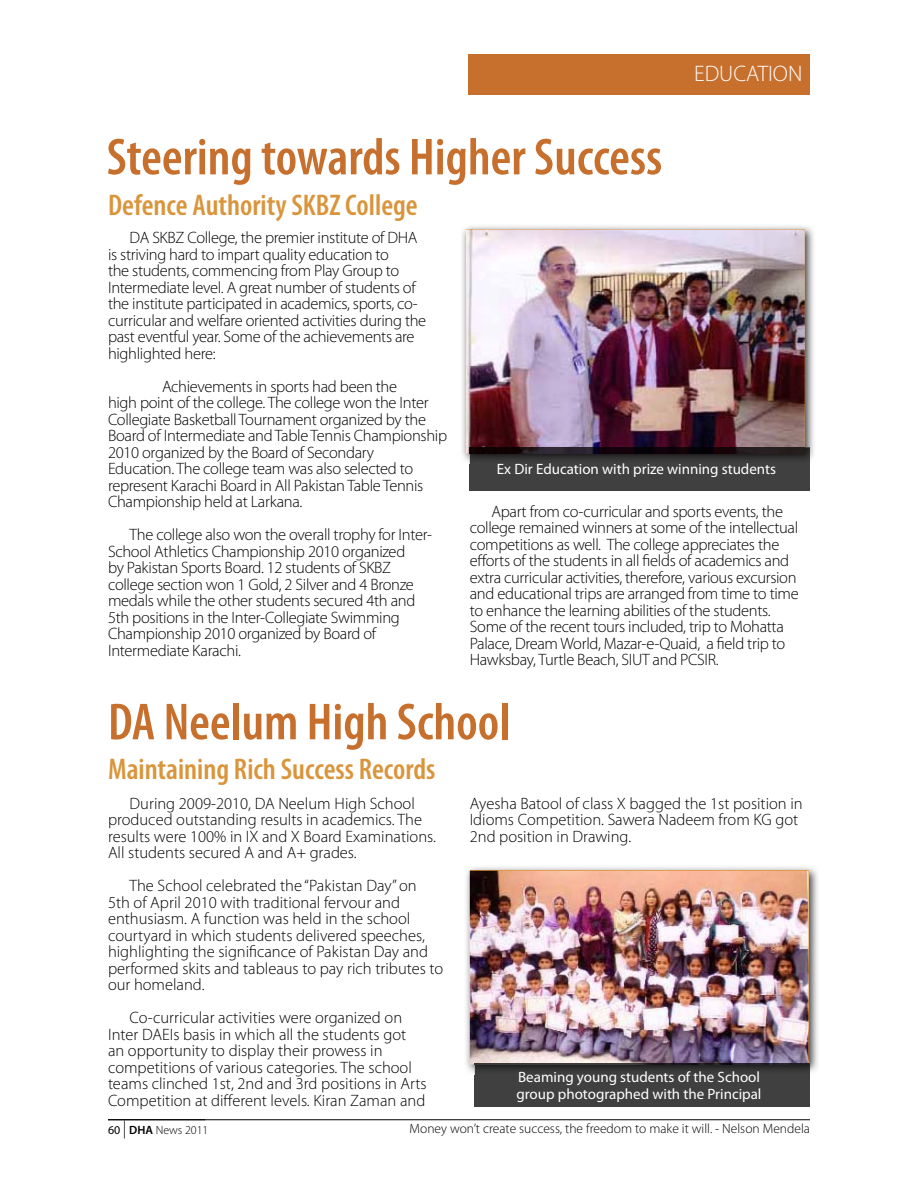
<style>
.page{position:relative;width:918px;height:1188px;background:#fff}
.page>*{position:absolute;margin:0;border:0;box-sizing:border-box;transform-origin:0 0}
.t1{font:600 condensed 52.5px "Myriad Pro";color:#c7702e}
.t2{font:600 condensed 30px "Myriad Pro";color:#d9953b}
.t3{font:300 22.5px "Myriad Pro";color:#fff}
.t4{font:300 16.5px/16.5px "Myriad Pro";letter-spacing:-.02em;color:#000}
.t5{font:300 16.5px/16.5px "Myriad Pro";color:#000}
.t6{font:15px/16.5px "Myriad Pro";color:#fff}
.t7{font:300 13.5px "Myriad Pro";color:#000}
.t8{font:300 12px "Myriad Pro";color:#000}
.s1{font-weight:400}
.s2{font-size:18px}
.s3{font-weight:600}
</style>
<div class="page">
<div style="left:469px;top:54px;width:341px;height:40px;background:#c7702e"></div>
<hr style="left:108px;top:1119px;width:702px;height:1px;background:#000">
<img style="left:462px;top:226px;width:352px;height:238px">
<img style="left:466px;top:230px;width:339px;height:223px">
<div style="left:470px;top:464px;width:340px;height:27px;background:#404040"></div>
<img style="left:470px;top:447px;width:340px;height:17px">
<img style="left:470px;top:447px;width:335px;height:6px">
<img style="left:466px;top:867px;width:352px;height:208px">
<img style="left:470px;top:871px;width:338px;height:193px">
<div style="left:475px;top:1075px;width:335px;height:32px;background:#404040"></div>
<img style="left:475px;top:1063px;width:335px;height:12px">
<img style="left:475px;top:1063px;width:333px;height:1px">
<h1 class="t1" style="left:107px;top:125px;width:557px">Steering towards Higher Success</h1>
<h2 class="t2" style="left:108px;top:186px;width:311px">Defence Authority SKBZ College</h2>
<h3 class="t3" style="left:694px;top:60px;width:110px">EDUCATION</h3>
<p class="t4" style="left:108px;top:229px;width:320px;text-indent:22px">DA SKBZ College, the premier institute of DHA is striving hard to impart quality education to<br>the students, commencing from Play Group to Intermediate level. A great number of students of the institute participated in academics, sports, co&shy;curricular and welfare oriented activities during the past eventful year. Some of the achievements are highlighted here:</p>
<p class="t4" style="left:108px;top:378px;width:341px;text-indent:54px">Achievements in sports had been the<br>high point of the college. The college won the Inter Collegiate Basketball Tournament organized by the Board of Intermediate and Table Tennis Championship 2010 organized by the Board of Secondary<br>Education. The college team was also selected to represent Karachi Board in All Pakistan Table Tennis Championship held at Larkana.</p>
<p class="t4" style="left:108px;top:526px;width:326px;text-indent:22px">The college also won the overall trophy for Inter-School Athletics Championship 2010 organized<br>by Pakistan Sports Board. 12 students of SKBZ college section won 1 Gold, 2 Silver and 4 Bronze medals while the other students secured 4th and 5th positions in the Inter-Collegiate Swimming Championship 2010 organized by Board of Intermediate Karachi.</p>
<p class="t6" style="left:497px;top:461px;width:281px">Ex Dir Education with prize winning students</p>
<p class="t4" style="left:470px;top:503px;width:330px;text-indent:22px">Apart from co-curricular and sports events, the college remained winners at some of the intellectual competitions as well. The college appreciates the efforts of the students in all fields of academics and extra curricular activities, therefore, various excursion and educational trips are arranged from time to time to enhance the learning abilities of the students.<br>Some of the recent tours included, trip to Mohatta Palace, Dream World, Mazar-e-Quaid, a field trip to Hawksbay, Turtle Beach, SIUT and PCSIR.</p>
<h1 class="t1" style="left:108px;top:690px;width:404px">DA Neelum High School</h1>
<h2 class="t2" style="left:108px;top:750px;width:329px">Maintaining Rich Success Records</h2>
<p class="t5" style="left:108px;top:795px;width:330px;text-indent:22px">During 2009-2010, DA Neelum High School produced outstanding results in academics. The results were 100% in IX and X Board Examinations.<br>All students secured A and A+ grades.</p>
<p class="t5" style="left:108px;top:877px;width:337px;text-indent:22px">The School celebrated the “Pakistan Day” on<br>5th of April 2010 with traditional fervour and enthusiasm. A function was held in the school courtyard in which students delivered speeches, highlighting the significance of Pakistan Day and performed skits and tableaus to pay rich tributes to our homeland.</p>
<p class="t5" style="left:108px;top:1009px;width:320px;text-indent:22px">Co-curricular activities were organized on Inter DAEIs basis in which all the students got<br>an opportunity to display their prowess in competitions of various categories. The school teams clinched 1st, 2nd and 3rd positions in Arts Competition at different levels. Kiran Zaman and</p>
<p class="t5" style="left:470px;top:795px;width:334px">Ayesha Batool of class X bagged the 1st position in<br>Idioms Competition. Sawera Nadeem from KG got<br>2nd position in Drawing.</p>
<p class="t6" style="left:517px;top:1069px;width:246px">Beaming young students of the School group photographed with the Principal</p>
<p class="t8" style="left:108px;top:1122px;width:102px"><span class="s1">60</span> <span class="s2">|</span> <span class="s3">DHA</span> News 2011</p>
<p class="t7" style="left:410px;top:1120px;width:402px">Money won’t create success, the freedom to make it will. - Nelson Mendela</p>
</div>
